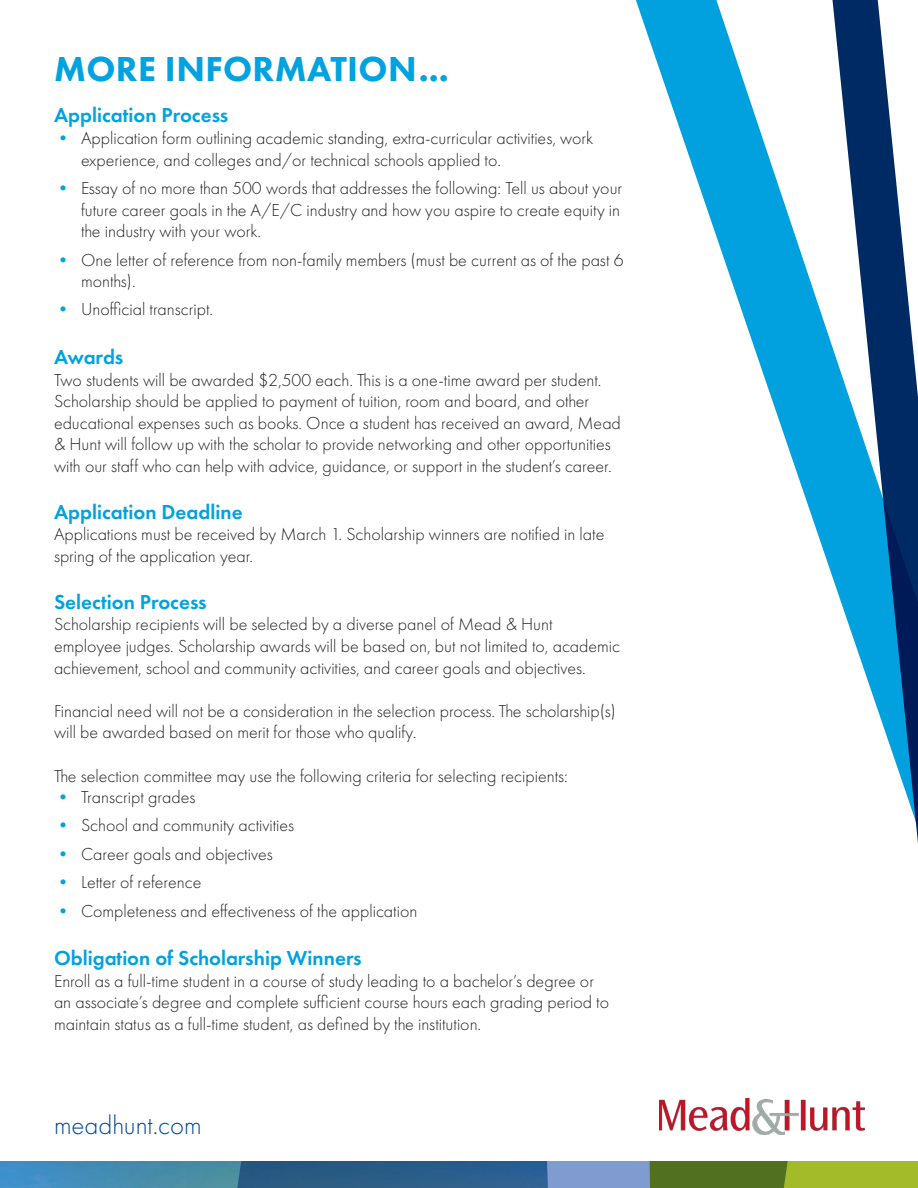
<style>
.page{position:relative;width:918px;height:1188px;background:#fff}
.page>*{position:absolute;margin:0;border:0;box-sizing:border-box;transform-origin:0 0}
.t1{font:800 36px "Futura PT";letter-spacing:.01em;color:#00a2df}
.t2{font:300 27px "Futura PT";color:#00489c}
.t3{font:600 21px "Futura PT";color:#00a2df}
.t4{font:300 18px/21.6px "Futura PT";color:#231f20}
.s1{font-weight:400;color:#00a2df}
</style>
<div class="page">
<svg style="left:636px;top:0;width:163px;height:479px"></svg>
<svg style="left:799px;top:0;width:119px;height:843px"></svg>
<img style="left:659px;top:1098px;width:205px;height:37px">
<img style="left:0;top:1161px;width:115px;height:27px">
<svg style="left:115px;top:1161px;width:803px;height:27px"></svg>
<p class="t1" style="left:54px;top:47px;width:396px">MORE INFORMATION...</p>
<p class="t3" style="left:54px;top:102px;width:176px">Application Process</p>
<p class="t4" style="left:81px;top:127px;width:514px;text-indent:-27px"><span class="s1">•</span> Application form outlining academic standing, extra-curricular activities, work experience, and colleges and/or technical schools applied to.</p>
<p class="t4" style="left:81px;top:177px;width:543px;text-align:justify;text-indent:-27px"><span class="s1">•</span> Essay of no more than 500 words that addresses the following: Tell us about your future career goals in the A/E/C industry and how you aspire to create equity in the industry with your work.</p>
<p class="t4" style="left:81px;top:249px;width:544px;text-indent:-27px"><span class="s1">•</span> One letter of reference from non-family members (must be current as of the past 6 months).</p>
<p class="t4" style="left:54px;top:299px;width:161px"><span class="s1">•</span> Unofficial transcript.</p>
<p class="t3" style="left:54px;top:344px;width:71px">Awards</p>
<p class="t4" style="left:54px;top:369px;width:568px">Two students will be awarded $2,500 each. This is a one-time award per student.<br>Scholarship should be applied to payment of tuition, room and board, and other educational expenses such as books. Once a student has received an award, Mead &amp; Hunt will follow up with the scholar to provide networking and other opportunities with our staff who can help with advice, guidance, or support in the student’s career.</p>
<p class="t3" style="left:54px;top:499px;width:190px">Application Deadline</p>
<p class="t4" style="left:54px;top:524px;width:552px">Applications must be received by March 1. Scholarship winners are notified in late spring of the application year.</p>
<p class="t3" style="left:54px;top:589px;width:154px">Selection Process</p>
<p class="t4" style="left:54px;top:614px;width:568px">Scholarship recipients will be selected by a diverse panel of Mead &amp; Hunt employee judges. Scholarship awards will be based on, but not limited to, academic achievement, school and community activities, and career goals and objectives.</p>
<p class="t4" style="left:54px;top:700px;width:564px">Financial need will not be a consideration in the selection process. The scholarship(s) will be awarded based on merit for those who qualify.</p>
<p class="t4" style="left:54px;top:765px;width:515px">The selection committee may use the following criteria for selecting recipients:</p>
<p class="t4" style="left:54px;top:786px;width:143px"><span class="s1">•</span> Transcript grades</p>
<p class="t4" style="left:54px;top:815px;width:242px"><span class="s1">•</span> School and community activities</p>
<p class="t4" style="left:54px;top:843px;width:220px"><span class="s1">•</span> Career goals and objectives</p>
<p class="t4" style="left:54px;top:872px;width:149px"><span class="s1">•</span> Letter of reference</p>
<p class="t4" style="left:54px;top:900px;width:365px"><span class="s1">•</span> Completeness and effectiveness of the application</p>
<p class="t3" style="left:54px;top:945px;width:309px">Obligation of Scholarship Winners</p>
<p class="t4" style="left:54px;top:970px;width:557px">Enroll as a full-time student in a course of study leading to a bachelor’s degree or an associate’s degree and complete sufficient course hours each grading period to maintain status as a full-time student, as defined by the institution.</p>
<p class="t2" style="left:54px;top:1110px;width:149px">meadhunt.com</p>
</div>
